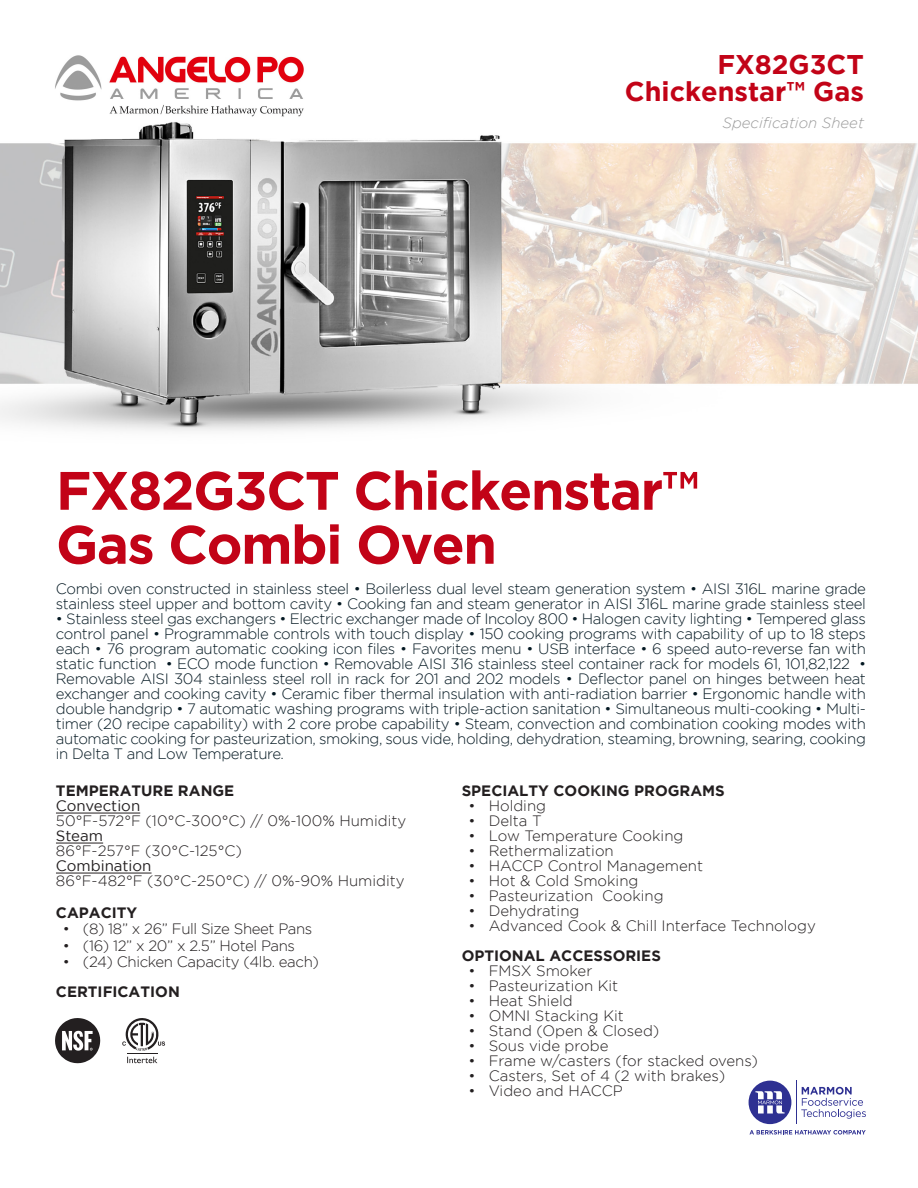
<style>
.page{position:relative;width:918px;height:1188px;background:#fff}
.page>*{position:absolute;margin:0;border:0;box-sizing:border-box;transform-origin:0 0}
.t1{font:700 54px "Gotham";letter-spacing:-.025em;color:#c20317}
.t2{font:700 27px "Gotham";color:#c20317}
.t3{font:300 15px/15px "Gotham";letter-spacing:-.025em;color:#041822}
.t4{font:300 15px "Gotham";color:#231f20}
.t5{font:300 15px "Gotham";letter-spacing:-.025em;color:#231f20}
.t6{font:700 15px "Gotham";color:#231f20}
.t7{font:15px "Gotham";color:#231f20}
.t8{font:italic 300 15px "Gotham";color:#9c9c9c}
</style>
<div class="page">
<img style="left:0;top:122px;width:918px;height:1003px">
<img style="left:55px;top:55px;width:249px;height:62px">
<svg style="left:749px;top:1130px;width:117px;height:5px"></svg>
<hr style="left:796px;top:1081px;width:1px;height:43px;background:#2e3092">
<svg style="left:801px;top:1087px;width:65px;height:32px"></svg>
<svg style="left:749px;top:1081px;width:42px;height:43px"></svg>
<hr style="left:127px;top:1053px;width:30px;height:1px;background:#231f20">
<svg style="left:127px;top:1057px;width:30px;height:6px"></svg>
<svg style="left:122px;top:1017px;width:43px;height:34px"></svg>
<svg style="left:55px;top:1018px;width:45px;height:45px"></svg>
<hr style="left:56px;top:813px;width:84px;height:1px;background:#231f20">
<hr style="left:56px;top:843px;width:47px;height:1px;background:#231f20">
<hr style="left:56px;top:873px;width:96px;height:1px;background:#231f20">
<p class="t2" style="left:717px;top:49px;width:148px">FX82G3CT</p>
<p class="t2" style="left:625px;top:76px;width:241px">Chickenstar™ Gas</p>
<p class="t8" style="left:723px;top:114px;width:143px">Specification Sheet</p>
<p class="t1" style="left:56px;top:459px;width:645px">FX82G3CT Chickenstar™</p>
<p class="t1" style="left:56px;top:513px;width:443px">Gas Combi Oven</p>
<p class="t3" style="left:56px;top:581px;width:812px">Combi oven constructed in stainless steel • Boilerless dual level steam generation system • AISI 316L marine grade stainless steel upper and bottom cavity • Cooking fan and steam generator in AISI 316L marine grade stainless steel</p>
<p class="t3" style="left:56px;top:611px;width:812px;text-align:justify">• Stainless steel gas exchangers • Electric exchanger made of Incoloy 800 • Halogen cavity lighting • Tempered glass control panel • Programmable controls with touch display • 150 cooking programs with capability of up to 18 steps each • 76 program automatic cooking icon files • Favorites menu • USB interface • 6 speed auto-reverse fan with static function • ECO mode function • Removable AISI 316 stainless steel container rack for models 61, 101,82,122 • Removable AISI 304 stainless steel roll in rack for 201 and 202 models • Deflector panel on hinges between heat exchanger and cooking cavity • Ceramic fiber thermal insulation with anti-radiation barrier • Ergonomic handle with double handgrip • 7 automatic washing programs with triple-action sanitation • Simultaneous multi-cooking • Multi&shy;timer (20 recipe capability) with 2 core probe capability • Steam, convection and combination cooking modes with automatic cooking for pasteurization, smoking, sous vide, holding, dehydration, steaming, browning, searing, cooking in Delta T and Low Temperature.</p>
<p class="t6" style="left:56px;top:782px;width:180px">TEMPERATURE RANGE</p>
<p class="t7" style="left:56px;top:797px;width:86px">Convection</p>
<p class="t4" style="left:56px;top:813px;width:352px">50°F-572°F (10°C-300°C) // 0%-100% Humidity</p>
<p class="t7" style="left:56px;top:827px;width:49px">Steam</p>
<p class="t4" style="left:56px;top:843px;width:187px">86°F-257°F (30°C-125°C)</p>
<p class="t7" style="left:56px;top:857px;width:97px">Combination</p>
<p class="t4" style="left:56px;top:873px;width:350px">86°F-482°F (30°C-250°C) // 0%-90% Humidity</p>
<p class="t6" style="left:56px;top:904px;width:83px">CAPACITY</p>
<p class="t5" style="left:63px;top:921px;width:251px">• (8) 18” x 26” Full Size Sheet Pans</p>
<p class="t5" style="left:63px;top:937px;width:234px">• (16) 12” x 20” x 2.5” Hotel Pans</p>
<p class="t5" style="left:63px;top:954px;width:258px">• (24) Chicken Capacity (4lb. each)</p>
<p class="t6" style="left:56px;top:983px;width:125px">CERTIFICATION</p>
<p class="t6" style="left:462px;top:782px;width:265px">SPECIALTY COOKING PROGRAMS</p>
<p class="t4" style="left:468px;top:798px;width:79px">• Holding</p>
<p class="t4" style="left:468px;top:813px;width:75px">• Delta T</p>
<p class="t4" style="left:468px;top:828px;width:216px">• Low Temperature Cooking</p>
<p class="t4" style="left:468px;top:843px;width:147px">• Rethermalization</p>
<p class="t4" style="left:468px;top:858px;width:236px">• HACCP Control Management</p>
<p class="t4" style="left:468px;top:873px;width:172px">• Hot &amp; Cold Smoking</p>
<p class="t4" style="left:468px;top:888px;width:197px">• Pasteurization Cooking</p>
<p class="t4" style="left:468px;top:903px;width:113px">• Dehydrating</p>
<p class="t4" style="left:468px;top:918px;width:349px">• Advanced Cook &amp; Chill Interface Technology</p>
<p class="t6" style="left:462px;top:947px;width:201px">OPTIONAL ACCESSORIES</p>
<p class="t4" style="left:468px;top:963px;width:125px">• FMSX Smoker</p>
<p class="t4" style="left:468px;top:978px;width:151px">• Pasteurization Kit</p>
<p class="t4" style="left:468px;top:993px;width:106px">• Heat Shield</p>
<p class="t4" style="left:468px;top:1008px;width:157px">• OMNI Stacking Kit</p>
<p class="t4" style="left:468px;top:1023px;width:192px">• Stand (Open &amp; Closed)</p>
<p class="t4" style="left:468px;top:1038px;width:142px">• Sous vide probe</p>
<p class="t4" style="left:468px;top:1053px;width:291px">• Frame w/casters (for stacked ovens)</p>
<p class="t4" style="left:468px;top:1068px;width:258px">• Casters, Set of 4 (2 with brakes)</p>
<p class="t4" style="left:468px;top:1083px;width:156px">• Video and HACCP</p>
</div>
